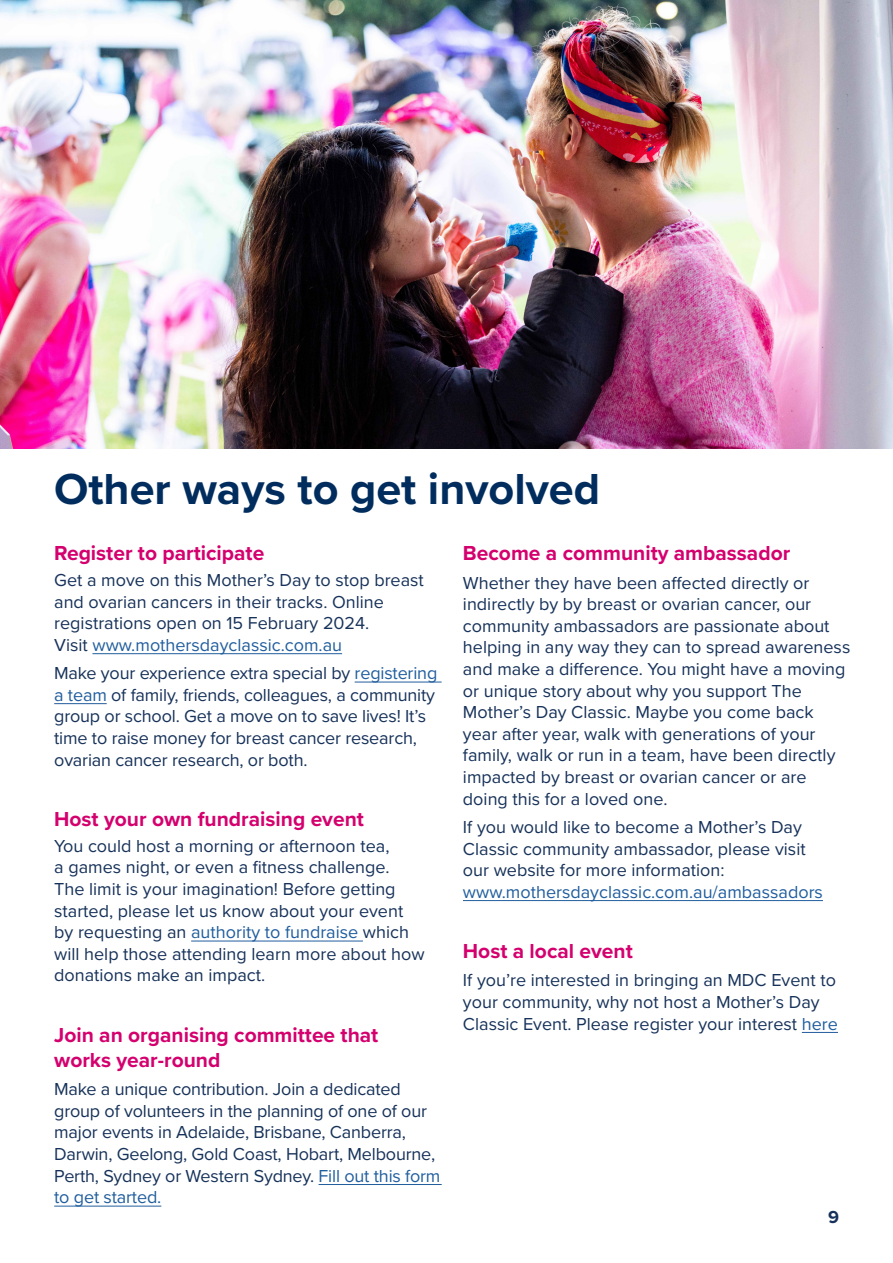
<style>
.page{position:relative;width:893px;height:1263px;background:#fff}
.page>*{position:absolute;margin:0;border:0;box-sizing:border-box;transform-origin:0 0}
.t1{font:700 45px "Proxima Nova";color:#002d5d}
.t2{font:700 21px/25.2px "Proxima Nova";color:#d4006e}
.t3{font:18px/21.6px "Proxima Nova";color:#17325a}
.t4{font:18px "Proxima Nova";color:#215e9e}
.t5{font:700 18px "Proxima Nova";color:#17325a}
.s1{color:#215e9e}
</style>
<div class="page">
<hr style="left:92px;top:653px;width:250px;height:1px;background:#215e9e">
<hr style="left:355px;top:681px;width:87px;height:1px;background:#215e9e">
<hr style="left:54px;top:703px;width:53px;height:1px;background:#215e9e">
<hr style="left:191px;top:940px;width:172px;height:1px;background:#215e9e">
<hr style="left:319px;top:1184px;width:123px;height:1px;background:#215e9e">
<hr style="left:54px;top:1205px;width:107px;height:1px;background:#215e9e">
<hr style="left:463px;top:900px;width:360px;height:1px;background:#215e9e">
<hr style="left:802px;top:1032px;width:36px;height:1px;background:#215e9e">
<img style="left:0;top:0;width:893px;height:449px">
<h1 class="t1" style="left:54px;top:455px;width:548px">Other ways to get involved</h1>
<p class="t2" style="left:54px;top:540px;width:212px">Register to participate</p>
<p class="t3" style="left:54px;top:568px;width:371px">Get a move on this Mother’s Day to stop breast and ovarian cancers in their tracks. Online registrations open on 15 February 2024.<br>Visit <span class="s1">www.mothersdayclassic.com.au</span></p>
<p class="t3" style="left:54px;top:662px;width:385px">Make your experience extra special by <span class="s1">registering a team</span> of family, friends, colleagues, a community group or school. Get a move on to save lives! It’s time to raise money for breast cancer research, ovarian cancer research, or both.</p>
<p class="t2" style="left:54px;top:806px;width:311px">Host your own fundraising event</p>
<p class="t3" style="left:54px;top:834px;width:372px">You could host a morning or afternoon tea,<br>a games night, or even a fitness challenge.<br>The limit is your imagination! Before getting started, please let us know about your event by requesting an <span class="s1">authority to fundraise</span> which will help those attending learn more about how donations make an impact.</p>
<p class="t2" style="left:54px;top:1022px;width:326px">Join an organising committee that works year-round</p>
<p class="t3" style="left:54px;top:1078px;width:388px">Make a unique contribution. Join a dedicated group of volunteers in the planning of one of our major events in Adelaide, Brisbane, Canberra, Darwin, Geelong, Gold Coast, Hobart, Melbourne, Perth, Sydney or Western Sydney. <span class="s1">Fill out this form to get started.</span></p>
<p class="t2" style="left:463px;top:540px;width:329px">Become a community ambassador</p>
<p class="t3" style="left:463px;top:571px;width:389px">Whether they have been affected directly or indirectly by by breast or ovarian cancer, our community ambassadors are passionate about helping in any way they can to spread awareness and make a difference. You might have a moving or unique story about why you support The Mother’s Day Classic. Maybe you come back year after year, walk with generations of your family, walk or run in a team, have been directly impacted by breast or ovarian cancer or are doing this for a loved one.</p>
<p class="t3" style="left:463px;top:815px;width:344px">If you would like to become a Mother’s Day<br>Classic community ambassador, please visit our website for more information:</p>
<p class="t4" style="left:463px;top:878px;width:361px">www.mothersdayclassic.com.au/ambassadors</p>
<p class="t2" style="left:463px;top:938px;width:171px">Host a local event</p>
<p class="t3" style="left:463px;top:969px;width:376px">If you’re interested in bringing an MDC Event to your community, why not host a Mother’s Day<br>Classic Event. Please register your interest <span class="s1">here</span></p>
<p class="t5" style="left:828px;top:1204px;width:12px">9</p>
</div>
